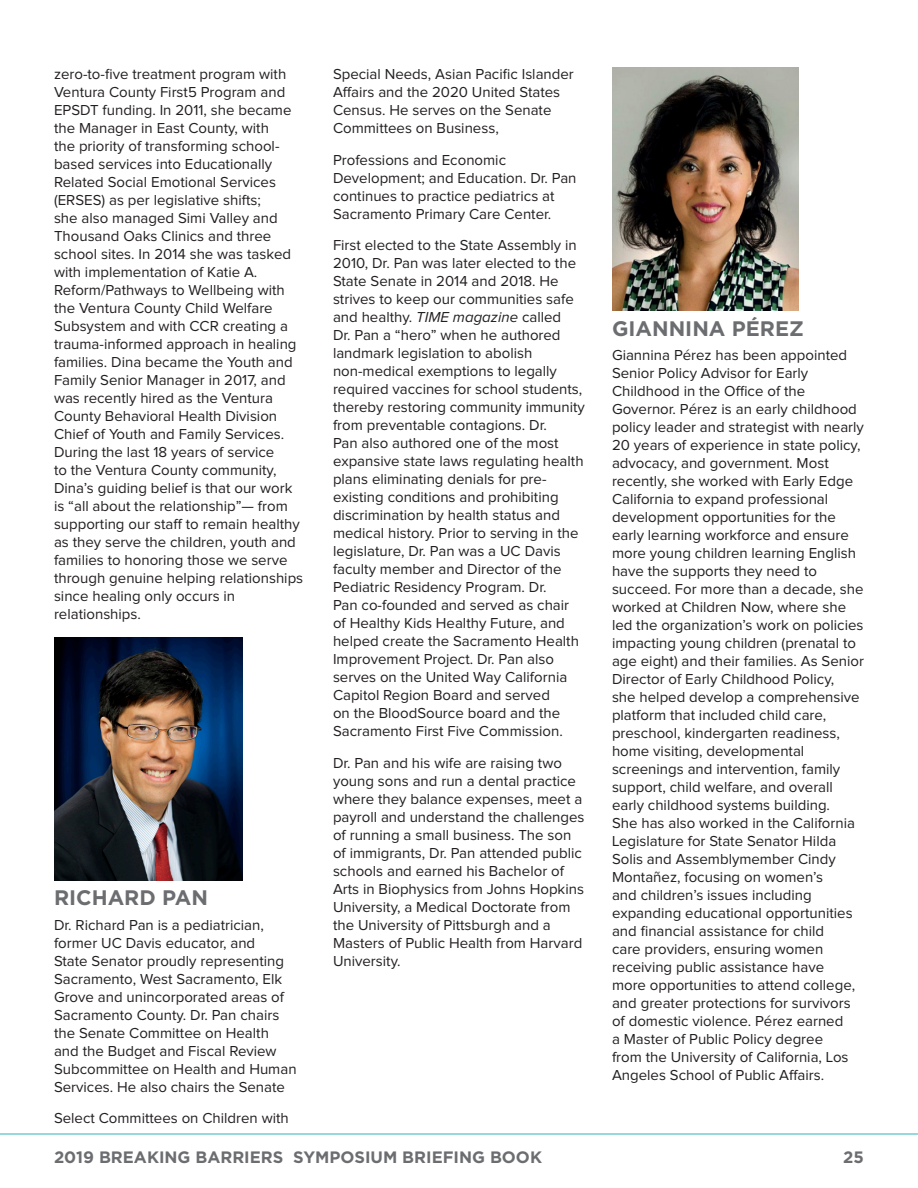
<style>
.page{position:relative;width:918px;height:1188px;background:#fff}
.page>*{position:absolute;margin:0;border:0;box-sizing:border-box;transform-origin:0 0}
.t1{font:700 21px "Gotham";color:#6c6d70}
.t2{font:700 16.5px "Gotham";color:#6c6d70}
.t3{font:15px/18px "Proxima Nova";color:#231f20}
.s1{font-style:italic}
</style>
<div class="page">
<hr style="left:0;top:1133px;width:918px;height:2px;background:#76cad4">
<img style="left:54px;top:637px;width:189px;height:243px">
<img style="left:612px;top:68px;width:186px;height:242px">
<p class="t3" style="left:54px;top:66px;width:251px">zero-to-five treatment program with Ventura County First5 Program and EPSDT funding. In 2011, she became the Manager in East County, with<br>the priority of transforming school&shy;based services into Educationally Related Social Emotional Services (ERSES) as per legislative shifts;<br>she also managed Simi Valley and Thousand Oaks Clinics and three school sites. In 2014 she was tasked with implementation of Katie A.<br>Reform/Pathways to Wellbeing with the Ventura County Child Welfare Subsystem and with CCR creating a trauma-informed approach in healing families. Dina became the Youth and Family Senior Manager in 2017, and was recently hired as the Ventura County Behavioral Health Division Chief of Youth and Family Services.<br>During the last 18 years of service<br>to the Ventura County community, Dina’s guiding belief is that our work is “all about the relationship”— from supporting our staff to remain healthy as they serve the children, youth and families to honoring those we serve through genuine helping relationships since healing only occurs in relationships.</p>
<p class="t1" style="left:54px;top:884px;width:155px">RICHARD PAN</p>
<p class="t3" style="left:54px;top:916px;width:244px">Dr. Richard Pan is a pediatrician, former UC Davis educator, and<br>State Senator proudly representing Sacramento, West Sacramento, Elk Grove and unincorporated areas of Sacramento County. Dr. Pan chairs the Senate Committee on Health and the Budget and Fiscal Review Subcommittee on Health and Human Services. He also chairs the Senate</p>
<p class="t3" style="left:54px;top:1110px;width:236px">Select Committees on Children with</p>
<p class="t3" style="left:333px;top:66px;width:242px">Special Needs, Asian Pacific Islander<br>Affairs and the 2020 United States<br>Census. He serves on the Senate<br>Committees on Business,</p>
<p class="t3" style="left:333px;top:151px;width:245px">Professions and Economic Development; and Education. Dr. Pan continues to practice pediatrics at Sacramento Primary Care Center.</p>
<p class="t3" style="left:333px;top:237px;width:253px">First elected to the State Assembly in 2010, Dr. Pan was later elected to the State Senate in 2014 and 2018. He strives to keep our communities safe and healthy. <span class="s1">TIME magazine</span> called<br>Dr. Pan a “hero” when he authored landmark legislation to abolish non-medical exemptions to legally required vaccines for school students, thereby restoring community immunity from preventable contagions. Dr.<br>Pan also authored one of the most expansive state laws regulating health plans eliminating denials for pre&shy;existing conditions and prohibiting discrimination by health status and medical history. Prior to serving in the legislature, Dr. Pan was a UC Davis faculty member and Director of the Pediatric Residency Program. Dr.<br>Pan co-founded and served as chair of Healthy Kids Healthy Future, and helped create the Sacramento Health Improvement Project. Dr. Pan also serves on the United Way California Capitol Region Board and served<br>on the BloodSource board and the Sacramento First Five Commission.</p>
<p class="t3" style="left:333px;top:754px;width:253px">Dr. Pan and his wife are raising two young sons and run a dental practice where they balance expenses, meet a payroll and understand the challenges of running a small business. The son of immigrants, Dr. Pan attended public schools and earned his Bachelor of Arts in Biophysics from Johns Hopkins University, a Medical Doctorate from the University of Pittsburgh and a Masters of Public Health from Harvard University.</p>
<p class="t1" style="left:612px;top:314px;width:194px">GIANNINA PÉREZ</p>
<p class="t3" style="left:612px;top:347px;width:254px">Giannina Pérez has been appointed Senior Policy Advisor for Early Childhood in the Office of the Governor. Pérez is an early childhood policy leader and strategist with nearly 20 years of experience in state policy, advocacy, and government. Most recently, she worked with Early Edge California to expand professional development opportunities for the early learning workforce and ensure more young children learning English have the supports they need to succeed. For more than a decade, she worked at Children Now, where she led the organization’s work on policies impacting young children (prenatal to age eight) and their families. As Senior Director of Early Childhood Policy,<br>she helped develop a comprehensive platform that included child care, preschool, kindergarten readiness, home visiting, developmental screenings and intervention, family support, child welfare, and overall early childhood systems building.<br>She has also worked in the California Legislature for State Senator Hilda Solis and Assemblymember Cindy Montañez, focusing on women’s<br>and children’s issues including expanding educational opportunities and financial assistance for child<br>care providers, ensuring women receiving public assistance have<br>more opportunities to attend college, and greater protections for survivors of domestic violence. Pérez earned<br>a Master of Public Policy degree<br>from the University of California, Los Angeles School of Public Affairs.</p>
<p class="t2" style="left:54px;top:1146px;width:490px">2019 BREAKING BARRIERS SYMPOSIUM BRIEFING BOOK</p>
<p class="t2" style="left:843px;top:1146px;width:22px">25</p>
</div>
